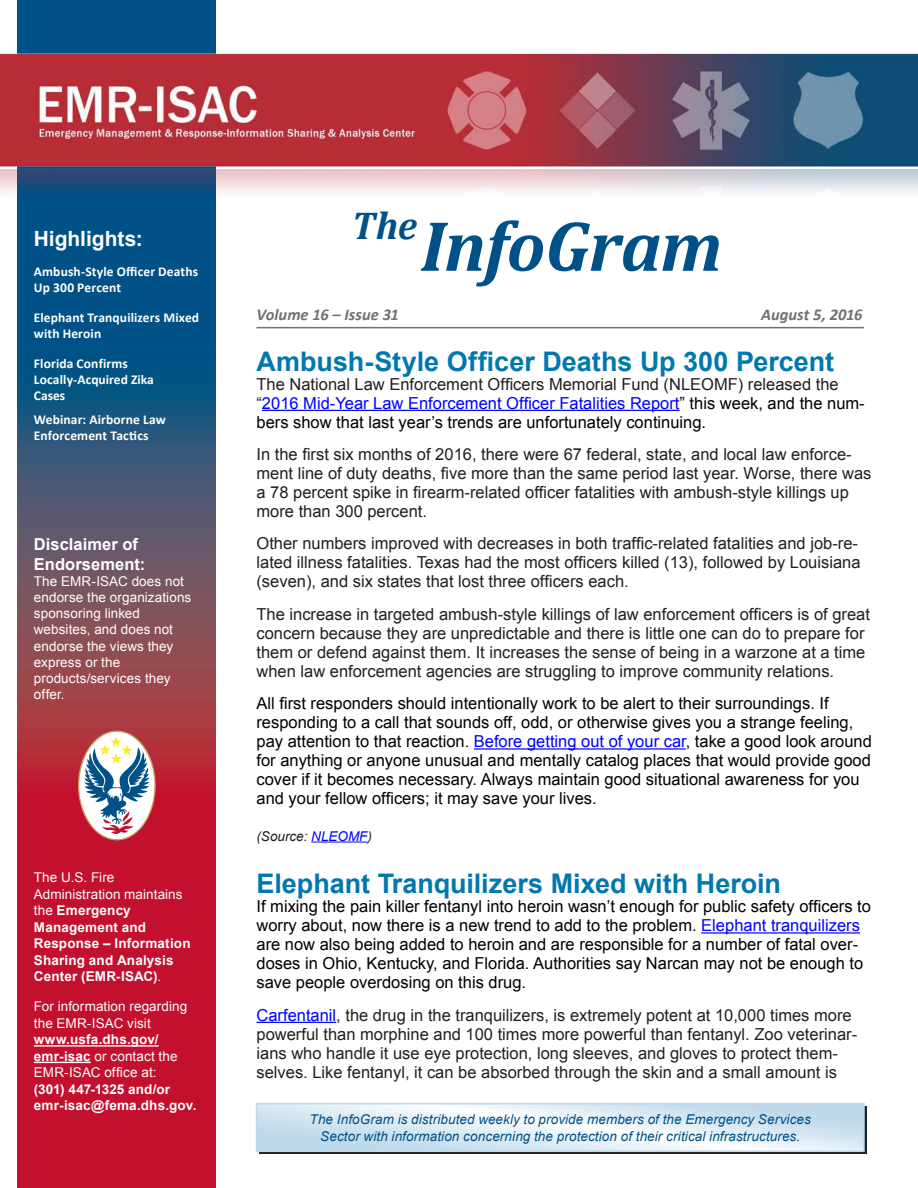
<style>
.page{position:relative;width:918px;height:1188px;background:#fff}
.page>*{position:absolute;margin:0;border:0;box-sizing:border-box;transform-origin:0 0}
.t1{font:italic 700 72px "Cambria";letter-spacing:-.015em;color:#005187}
.t2{font:italic 700 39px "Cambria";color:#005187}
.Subhead{font:700 27px "Arial";color:#0078ae}
.t3{font:700 21px "Arial";color:#fff}
.First_Paragraph{font:16.5px/19px "Arial";color:#231f20}
.Last_Paragraph{font:16.5px/18.9px "Arial";color:#000}
.First_Paragraph-2{font:16.5px/18.9px "Arial";color:#000}
.Volume_Issue_Number{font:italic 700 16.5px "Calibri";color:#717074}
.t4{font:700 16.5px/19.8px "Arial";letter-spacing:.005em;color:#fff}
.t5{font:13.5px/16.2px "Arial";letter-spacing:.005em;color:#fff}
.t6{font:700 13.5px/16.2px "Calibri";letter-spacing:.01em;color:#fff}
.t7{font:italic 13.5px/16.5px "Arial";letter-spacing:.005em;color:#005187;text-align:center}
.t8{font:700 13.5px/16.5px "Arial";letter-spacing:.01em;color:#fff}
.Source{font:italic 13.5px "Arial";color:#231f20}
.s1{font-weight:400}
.s2{font-weight:700}
.s3{color:#00f}
.s4{color:#000}
</style>
<div class="page">
<div style="left:259px;top:1106px;width:607px;height:48px;background:#231f20"></div>
<svg style="left:18px;top:0;width:198px;height:1188px;background:#7e3552"></svg>
<img style="left:0;top:54px;width:918px;height:229px">
<hr style="left:256px;top:327px;width:608px;height:1px;background:#717074">
<svg style="left:259px;top:1106px;width:603px;height:43px;background:#dceaf4"></svg>
<div style="left:256px;top:1103px;width:609px;height:49px;border:2px solid #bdd9ea"></div>
<svg style="left:78px;top:731px;width:78px;height:109px"></svg>
<hr style="left:34px;top:1045px;width:125px;height:2px;background:#fff">
<hr style="left:34px;top:1062px;width:57px;height:1px;background:#fff">
<hr style="left:262px;top:410px;width:418px;height:1px;background:#00f">
<hr style="left:474px;top:748px;width:212px;height:2px;background:#00f">
<hr style="left:311px;top:842px;width:57px;height:1px;background:#00f">
<hr style="left:701px;top:932px;width:159px;height:2px;background:#00f">
<hr style="left:256px;top:1022px;width:80px;height:1px;background:#00f">
<p class="t3" style="left:34px;top:225px;width:110px">Highlights:</p>
<p class="t6" style="left:34px;top:264px;width:166px">Ambush-Style Officer Deaths<br>Up 300 Percent</p>
<p class="t6" style="left:34px;top:309px;width:167px">Elephant Tranquilizers Mixed with Heroin</p>
<p class="t6" style="left:34px;top:355px;width:122px">Florida Confirms<br>Locally-Acquired Zika<br>Cases</p>
<p class="t6" style="left:34px;top:412px;width:133px">Webinar: Airborne Law<br>Enforcement Tactics</p>
<p class="t4" style="left:34px;top:535px;width:113px">Disclaimer of<br>Endorsement:</p>
<p class="t5" style="left:34px;top:573px;width:159px">The EMR-ISAC does not endorse the organizations sponsoring linked websites, and does not endorse the views they express or the products/services they offer.</p>
<p class="t8" style="left:34px;top:870px;width:158px"><span class="s1">The U.S. Fire<br>Administration maintains the</span> Emergency<br>Management and<br>Response – Information<br>Sharing and Analysis<br>Center (EMR-ISAC)<span class="s1">.</span></p>
<p class="t5" style="left:34px;top:999px;width:164px">For information regarding the EMR-ISAC visit <span class="s2">www.usfa.dhs.gov/ emr-isac</span> or contact the<br>EMR-ISAC office at:<br><span class="s2">(301) 447-1325 and/or emr-isac@fema.dhs.gov.</span></p>
<h1 class="t2" style="left:352px;top:198px;width:67px">The</h1>
<h1 class="t1" style="left:421px;top:195px;width:303px">InfoGram</h1>
<p class="Volume_Issue_Number" style="left:256px;top:304px;width:144px">Volume 16 – Issue 31</p>
<p class="Volume_Issue_Number" style="left:761px;top:304px;width:103px">August 5, 2016</p>
<h2 class="Subhead" style="left:256px;top:343px;width:579px">Ambush-Style Officer Deaths Up 300 Percent</h2>
<p class="First_Paragraph" style="left:256px;top:374px;width:610px">The National Law Enforcement Officers Memorial Fund (NLEOMF) released the “<span class="s3">2016 Mid-Year Law Enforcement Officer Fatalities Report</span><span class="s4">” this week, and the num-</span></p>
<p class="First_Paragraph-2" style="left:256px;top:413px;width:451px">bers show that last year’s trends are unfortunately continuing.</p>
<p class="First_Paragraph" style="left:256px;top:445px;width:617px">In the first six months of 2016, there were 67 federal, state, and local law enforce&shy;ment line of duty deaths, five more than the same period last year. Worse, there was a 78 percent spike in firearm-related officer fatalities with ambush-style killings up more than 300 percent.</p>
<p class="First_Paragraph" style="left:256px;top:534px;width:606px">Other numbers improved with decreases in both traffic-related fatalities and job-re&shy;lated illness fatalities. Texas had the most officers killed (13), followed by Louisiana (seven), and six states that lost three officers each.</p>
<p class="First_Paragraph" style="left:256px;top:605px;width:615px">The increase in targeted ambush-style killings of law enforcement officers is of great concern because they are unpredictable and there is little one can do to prepare for them or defend against them. It increases the sense of being in a warzone at a time when law enforcement agencies are struggling to improve community relations.</p>
<p class="Last_Paragraph" style="left:256px;top:694px;width:617px">All first responders should intentionally work to be alert to their surroundings. If responding to a call that sounds off, odd, or otherwise gives you a strange feeling, pay attention to that reaction. <span class="s3">Before getting out of your car</span>, take a good look around for anything or anyone unusual and mentally catalog places that would provide good cover if it becomes necessary. Always maintain good situational awareness for you and your fellow officers; it may save your lives.</p>
<p class="Source" style="left:256px;top:827px;width:117px">(Source: <span class="s3">NLEOMF</span>)</p>
<h2 class="Subhead" style="left:256px;top:866px;width:526px">Elephant Tranquilizers Mixed with Heroin</h2>
<p class="First_Paragraph-2" style="left:256px;top:897px;width:616px">If mixing the pain killer fentanyl into heroin wasn’t enough for public safety officers to worry about, now there is a new trend to add to the problem. <span class="s3">Elephant tranquilizers </span>are now also being added to heroin and are responsible for a number of fatal over&shy;doses in Ohio, Kentucky, and Florida. Authorities say Narcan may not be enough to save people overdosing on this drug.</p>
<p class="First_Paragraph" style="left:256px;top:1006px;width:602px"><span class="s3">Carfentanil</span>, the drug in the tranquilizers, is extremely potent at 10,000 times more powerful than morphine and 100 times more powerful than fentanyl. Zoo veterinar&shy;ians who handle it use eye protection, long sleeves, and gloves to protect them&shy;selves. Like fentanyl, it can be absorbed through the skin and a small amount is</p>
<p class="t7" style="left:310px;top:1111px;width:503px">The InfoGram is distributed weekly to provide members of the Emergency Services<br>Sector with information concerning the protection of their critical infrastructures.</p>
</div>
